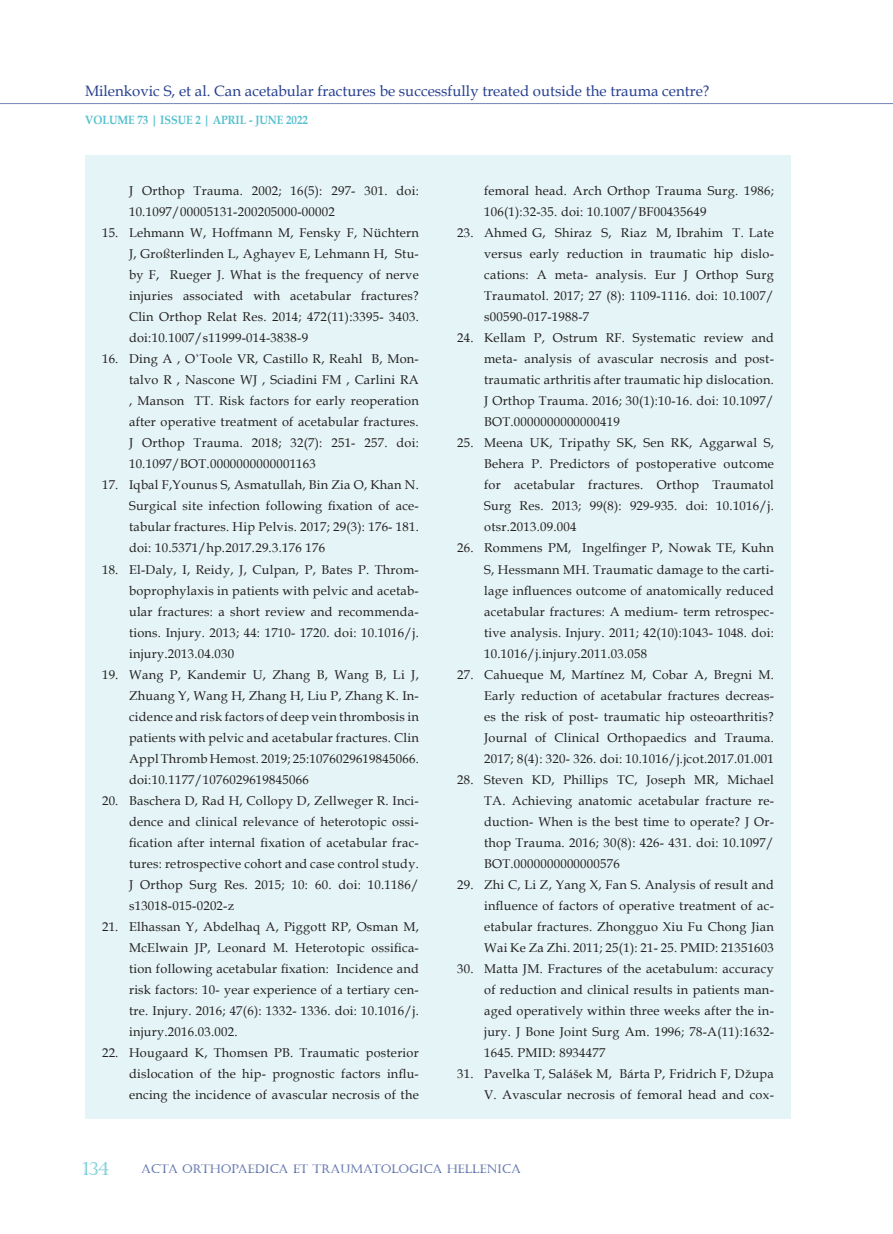
<style>
.page{position:relative;width:893px;height:1234px;background:#fff}
.page>*{position:absolute;margin:0;border:0;box-sizing:border-box;transform-origin:0 0}
.t1{font:18px "Castellar";color:#54c0ce}
.t2{font:15px "Book Antiqua";color:#253f8e}
.t3{font:12.75px/21px "Book Antiqua";letter-spacing:.02em;color:#231f20;text-align:justify}
.t4{font:12px "Castellar";color:#253f8e}
.t5{font:700 12px "Book Antiqua";color:#54c0ce;scale:.9 1}
.s1{font-family:"Times New Roman"}
</style>
<div class="page">
<hr style="left:0;top:103px;width:893px;height:3px;background:#231f20;opacity:.75">
<div style="left:85px;top:155px;width:706px;height:963px;background:#e5f4f6"></div>
<p class="t2" style="left:85px;top:81px;width:626px">Milenkovic S, et al. Can acetabular fractures be successfully treated outside the trauma centre?</p>
<p class="t5" style="left:85px;top:111px;width:249px">VOLUME 73 | ISSUE 2 | APRIL - JUNE 2022</p>
<p class="t3" style="left:129px;top:180px;width:291px">J Orthop Trauma. 2002; 16(5): 297- 301. doi:<br>10.1097/00005131-200205000-00002</p>
<p class="t3" style="left:129px;top:222px;width:291px;text-indent:-27px">15. Lehmann W, Hoffmann M, Fensky F, Nüchtern J, Großterlinden L, Aghayev E, Lehmann H, Stu&shy;by F, Rueger J. What is the frequency of nerve injuries associated with acetabular fractures?<br>Clin Orthop Relat Res. 2014; 472(11):3395- 3403. doi:10.1007/s11999-014-3838-9</p>
<p class="t3" style="left:129px;top:348px;width:291px;text-indent:-27px">16. Ding A , O<span class="s1">ʼ</span>Toole VR, Castillo R, Reahl B, Mon&shy;talvo R , Nascone WJ , Sciadini FM , Carlini RA , Manson TT. Risk factors for early reoperation after operative treatment of acetabular fractures.<br>J Orthop Trauma. 2018; 32(7): 251- 257. doi:<br>10.1097/BOT.0000000000001163</p>
<p class="t3" style="left:129px;top:474px;width:291px;text-indent:-27px">17. Iqbal F,Younus S, Asmatullah, Bin Zia O, Khan N.<br>Surgical site infection following fixation of ace&shy;tabular fractures. Hip Pelvis. 2017; 29(3): 176- 181. doi: 10.5371/hp.2017.29.3.176 176</p>
<p class="t3" style="left:129px;top:558px;width:291px;text-indent:-27px">18. El-Daly, I, Reidy, J, Culpan, P, Bates P. Throm&shy;boprophylaxis in patients with pelvic and acetab&shy;ular fractures: a short review and recommenda&shy;tions. Injury. 2013; 44: 1710- 1720. doi: 10.1016/j. injury.2013.04.030</p>
<p class="t3" style="left:129px;top:663px;width:291px;text-indent:-27px">19. Wang P, Kandemir U, Zhang B, Wang B, Li J, Zhuang Y, Wang H, Zhang H, Liu P, Zhang K. In&shy;cidence and risk factors of deep vein thrombosis in patients with pelvic and acetabular fractures. Clin Appl Thromb Hemost. 2019; 25:1076029619845066. doi:10.1177/1076029619845066</p>
<p class="t3" style="left:129px;top:789px;width:291px;text-indent:-27px">20. Baschera D, Rad H, Collopy D, Zellweger R. Inci&shy;dence and clinical relevance of heterotopic ossi&shy;fication after internal fixation of acetabular frac&shy;tures: retrospective cohort and case control study.<br>J Orthop Surg Res. 2015; 10: 60. doi: 10.1186/ s13018-015-0202-z</p>
<p class="t3" style="left:129px;top:915px;width:291px;text-indent:-27px">21. Elhassan Y, Abdelhaq A, Piggott RP, Osman M, McElwain JP, Leonard M. Heterotopic ossifica&shy;tion following acetabular fixation: Incidence and risk factors: 10- year experience of a tertiary cen&shy;tre. Injury. 2016; 47(6): 1332- 1336. doi: 10.1016/j. injury.2016.03.002.</p>
<p class="t3" style="left:129px;top:1041px;width:291px;text-indent:-27px">22. Hougaard K, Thomsen PB. Traumatic posterior dislocation of the hip- prognostic factors influ&shy;encing the incidence of avascular necrosis of the</p>
<p class="t3" style="left:484px;top:180px;width:291px">femoral head. Arch Orthop Trauma Surg. 1986;<br>106(1):32-35. doi: 10.1007/BF00435649</p>
<p class="t3" style="left:484px;top:222px;width:291px;text-indent:-27px">23. Ahmed G, Shiraz S, Riaz M, Ibrahim T. Late versus early reduction in traumatic hip dislo&shy;cations: A meta- analysis. Eur J Orthop Surg Traumatol. 2017; 27 (8): 1109-1116. doi: 10.1007/ s00590-017-1988-7</p>
<p class="t3" style="left:484px;top:327px;width:291px;text-indent:-27px">24. Kellam P, Ostrum RF. Systematic review and meta- analysis of avascular necrosis and post&shy;traumatic arthritis after traumatic hip dislocation.<br>J Orthop Trauma. 2016; 30(1):10-16. doi: 10.1097/ BOT.0000000000000419</p>
<p class="t3" style="left:484px;top:432px;width:291px;text-indent:-27px">25. Meena UK, Tripathy SK, Sen RK, Aggarwal S, Behera P. Predictors of postoperative outcome for acetabular fractures. Orthop Traumatol Surg Res. 2013; 99(8): 929-935. doi: 10.1016/j. otsr.2013.09.004</p>
<p class="t3" style="left:484px;top:537px;width:291px;text-indent:-27px">26. Rommens PM, Ingelfinger P, Nowak TE, Kuhn S, Hessmann MH. Traumatic damage to the carti&shy;lage influences outcome of anatomically reduced acetabular fractures: A medium- term retrospec&shy;tive analysis. Injury. 2011; 42(10):1043- 1048. doi:<br>10.1016/j.injury.2011.03.058</p>
<p class="t3" style="left:484px;top:663px;width:291px;text-indent:-27px">27. Cahueque M, Martínez M, Cobar A, Bregni M.<br>Early reduction of acetabular fractures decreas&shy;es the risk of post- traumatic hip osteoarthritis?<br>Journal of Clinical Orthopaedics and Trauma.<br>2017; 8(4): 320- 326. doi: 10.1016/j.jcot.2017.01.001</p>
<p class="t3" style="left:484px;top:768px;width:291px;text-indent:-27px">28. Steven KD, Phillips TC, Joseph MR, Michael TA. Achieving anatomic acetabular fracture re&shy;duction- When is the best time to operate? J Or&shy;thop Trauma. 2016; 30(8): 426- 431. doi: 10.1097/ BOT.0000000000000576</p>
<p class="t3" style="left:484px;top:873px;width:291px;text-indent:-27px">29. Zhi C, Li Z, Yang X, Fan S. Analysis of result and influence of factors of operative treatment of ac&shy;etabular fractures. Zhongguo Xiu Fu Chong Jian Wai Ke Za Zhi. 2011; 25(1): 21- 25. PMID: 21351603</p>
<p class="t3" style="left:484px;top:957px;width:291px;text-indent:-27px">30. Matta JM. Fractures of the acetabulum: accuracy of reduction and clinical results in patients man&shy;aged operatively within three weeks after the in&shy;jury. J Bone Joint Surg Am. 1996; 78-A(11):1632- 1645. PMID: 8934477</p>
<p class="t3" style="left:457px;top:1062px;width:318px;text-align:right">31. Pavelka T, Salášek M, Bárta P, Fridrich F, Džupa<br>V. Avascular necrosis of femoral head and cox-</p>
<h1 class="t1" style="left:82px;top:1157px;width:28px">134</h1>
<p class="t4" style="left:141px;top:1161px;width:381px">ACTA ORTHOPAEDICA ET TRAUMATOLOGICA HELLENICA</p>
</div>
